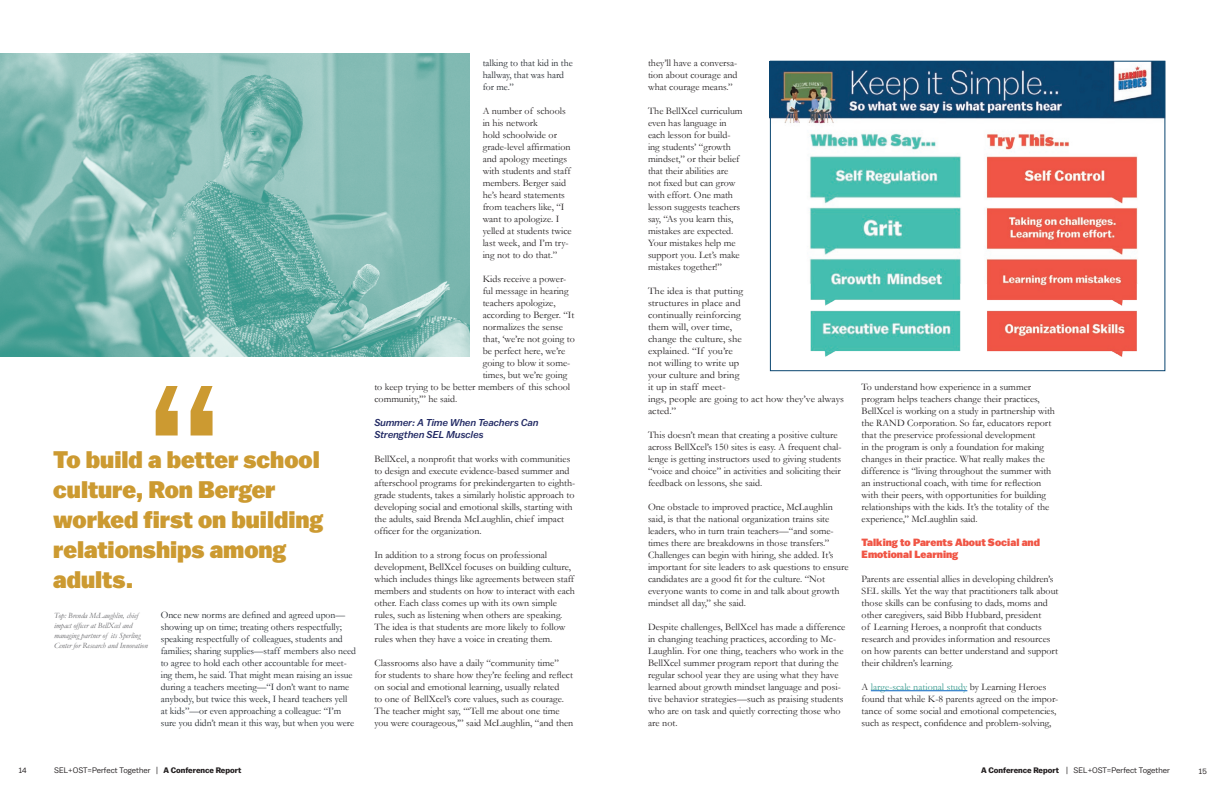
<style>
.page{position:relative;width:1224px;height:792px;background:#fff}
.page>*{position:absolute;margin:0;border:0;box-sizing:border-box;transform-origin:0 0}
.Copy{font:900 24px/30px "Balto";color:#cc9a31}
.Subhead_1{font:900 10.5px/12px "Balto";color:#f05545}
.Copy-2{font:10px/12px "Garamond";color:#231f20}
.Copy-3{font:10px/12px "Garamond";color:#1d2228}
.Copy-4{font:10px/12px "Garamond";color:#231f20;scale:1.05 1}
.Subhead_2{font:italic 500 10px/12px "Balto";color:#222a64}
.Photo_caption{font:italic 8px/10px "Garamond";color:#636366}
.t1{font:8px "Balto";letter-spacing:-.005em;color:#231f20}
.s1{color:#34998d}
.s2{font-weight:700}
</style>
<div class="page">
<hr style="left:871px;top:691px;width:96px;height:1px;background:#0563c1">
<svg style="left:156px;top:386px;width:57px;height:50px"></svg>
<img style="left:0;top:54px;width:469px;height:302px">
<img style="left:772px;top:61px;width:394px;height:307px">
<div style="left:770px;top:61px;width:395px;height:310px;border:1px solid #09456f"></div>
<p class="Copy" style="left:53px;top:444px;width:272px">To build a better school culture, Ron Berger worked first on building relationships among adults.</p>
<p class="Photo_caption" style="left:54px;top:610px;width:95px">Top: Brenda McLaughlin, chief impact officer at BellXcel and managing partner of its Sperling<br>Center for Research and Innovation</p>
<p class="Copy-3" style="left:161px;top:609px;width:197px">Once new norms are defined and agreed upon— showing up on time; treating others respectfully; speaking respectfully of colleagues, students and families; sharing supplies—staff members also need to agree to hold each other accountable for meet&shy;ing them, he said. That might mean raising an issue during a teachers meeting—“I don’t want to name anybody, but twice this week, I heard teachers yell at kids”—or even approaching a colleague: “I’m sure you didn’t mean it this way, but when you were</p>
<p class="Copy-3" style="left:483px;top:57px;width:92px">talking to that kid in the hallway, that was hard for me.”</p>
<p class="Copy-2" style="left:483px;top:105px;width:91px">A number of schools in his network<br>hold schoolwide or grade-level affirmation and apology meetings with students and staff members. Berger said he’s heard statements from teachers like, “I want to apologize. I yelled at students twice last week, and I’m try&shy;ing not to do that.”</p>
<p class="Copy-2" style="left:483px;top:273px;width:85px">Kids receive a power-</p>
<p class="Copy-2" style="left:483px;top:285px;width:87px">ful message in hearing</p>
<p class="Copy-2" style="left:483px;top:297px;width:74px">teachers apologize,</p>
<p class="Copy-2" style="left:483px;top:309px;width:93px">according to Berger. “It</p>
<p class="Copy-2" style="left:483px;top:321px;width:82px">normalizes the sense</p>
<p class="Copy-2" style="left:483px;top:333px;width:94px">that, ‘we’re not going to</p>
<p class="Copy-2" style="left:483px;top:345px;width:84px">be perfect here, we’re</p>
<p class="Copy-2" style="left:483px;top:357px;width:89px">going to blow it some-</p>
<p class="Copy-2" style="left:483px;top:369px;width:86px">times, but we’re going</p>
<p class="Copy-2" style="left:374px;top:381px;width:197px">to keep trying to be better members of this school</p>
<p class="Copy-2" style="left:374px;top:393px;width:85px">community,’” he said.</p>
<p class="Subhead_2" style="left:374px;top:416px;width:166px">Summer: A Time When Teachers Can<br>Strengthen SEL Muscles</p>
<p class="Copy-2" style="left:374px;top:453px;width:203px">BellXcel, a nonprofit that works with communities to design and execute evidence-based summer and afterschool programs for prekindergarten to eighth&shy;grade students, takes a similarly holistic approach to developing social and emotional skills, starting with the adults, said Brenda McLaughlin, chief impact officer for the organization.</p>
<p class="Copy-2" style="left:374px;top:549px;width:202px">In addition to a strong focus on professional development, BellXcel focuses on building culture, which includes things like agreements between staff members and students on how to interact with each other. Each class comes up with its own simple rules, such as listening when others are speaking.<br>The idea is that students are more likely to follow rules when they have a voice in creating them.</p>
<p class="Copy-2" style="left:374px;top:657px;width:200px">Classrooms also have a daily “community time”<br>for students to share how they’re feeling and reflect on social and emotional learning, usually related<br>to one of BellXcel’s core values, such as courage.<br>The teacher might say, “‘Tell me about one time you were courageous,’” said McLaughlin, “and then</p>
<p class="Copy-2" style="left:648px;top:57px;width:91px;text-align:justify">they’ll have a conversa&shy;tion about courage and what courage means.”</p>
<p class="Copy-2" style="left:648px;top:105px;width:96px">The BellXcel curriculum even has language in each lesson for build&shy;ing students’ “growth mindset,” or their belief that their abilities are not fixed but can grow with effort. One math lesson suggests teachers say, “As you learn this, mistakes are expected.<br>Your mistakes help me support you. Let’s make mistakes together!”</p>
<p class="Copy-4" style="left:648px;top:285px;width:188px">The idea is that putting<br>structures in place and<br>continually reinforcing<br>them will, over time,<br>change the culture, she<br>explained. “If you’re<br>not willing to write up<br>your culture and bring<br>it up in staff meet-<br>ings, people are going to act how they’ve always acted.”</p>
<p class="Copy-2" style="left:648px;top:429px;width:195px">This doesn’t mean that creating a positive culture across BellXcel’s 150 sites is easy. A frequent chal&shy;lenge is getting instructors used to giving students “voice and choice” in activities and soliciting their feedback on lessons, she said.</p>
<p class="Copy-2" style="left:648px;top:501px;width:202px">One obstacle to improved practice, McLaughlin said, is that the national organization trains site leaders, who in turn train teachers—“and some&shy;times there are breakdowns in those transfers.” Challenges can begin with hiring, she added. It’s important for site leaders to ask questions to ensure candidates are a good fit for the culture. “Not everyone wants to come in and talk about growth mindset all day,” she said.</p>
<p class="Copy-2" style="left:648px;top:621px;width:199px">Despite challenges, BellXcel has made a difference in changing teaching practices, according to Mc-Laughlin. For one thing, teachers who work in the BellXcel summer program report that during the regular school year they are using what they have learned about growth mindset language and posi&shy;tive behavior strategies—such as praising students who are on task and quietly correcting those who are not.</p>
<p class="Copy-2" style="left:862px;top:381px;width:195px">To understand how experience in a summer program helps teachers change their practices, BellXcel is working on a study in partnership with the RAND Corporation. So far, educators report that the preservice professional development<br>in the program is only a foundation for making changes in their practice. What really makes the difference is “living throughout the summer with an instructional coach, with time for reflection with their peers, with opportunities for building relationships with the kids. It’s the totality of the experience,” McLaughlin said.</p>
<p class="Subhead_1" style="left:862px;top:536px;width:180px">Talking to Parents About Social and<br>Emotional Learning</p>
<p class="Copy-2" style="left:862px;top:573px;width:198px">Parents are essential allies in developing children’s SEL skills. Yet the way that practitioners talk about those skills can be confusing to dads, moms and other caregivers, said Bibb Hubbard, president<br>of Learning Heroes, a nonprofit that conducts research and provides information and resources on how parents can better understand and support their children’s learning.</p>
<p class="Copy-2" style="left:862px;top:681px;width:198px">A <span class="s1">large-scale national study</span> by Learning Heroes found that while K-8 parents agreed on the impor&shy;tance of some social and emotional competencies, such as respect, confidence and problem-solving,</p>
<p class="t1" style="left:19px;top:766px;width:9px">14</p>
<p class="t1" style="left:54px;top:766px;width:189px">SEL+OST=Perfect Together | <span class="s2">A Conference Report</span></p>
<p class="t1" style="left:981px;top:766px;width:190px"><span class="s2">A Conference Report</span> | SEL+OST=Perfect Together</p>
<p class="t1" style="left:1199px;top:766px;width:9px">15</p>
</div>
